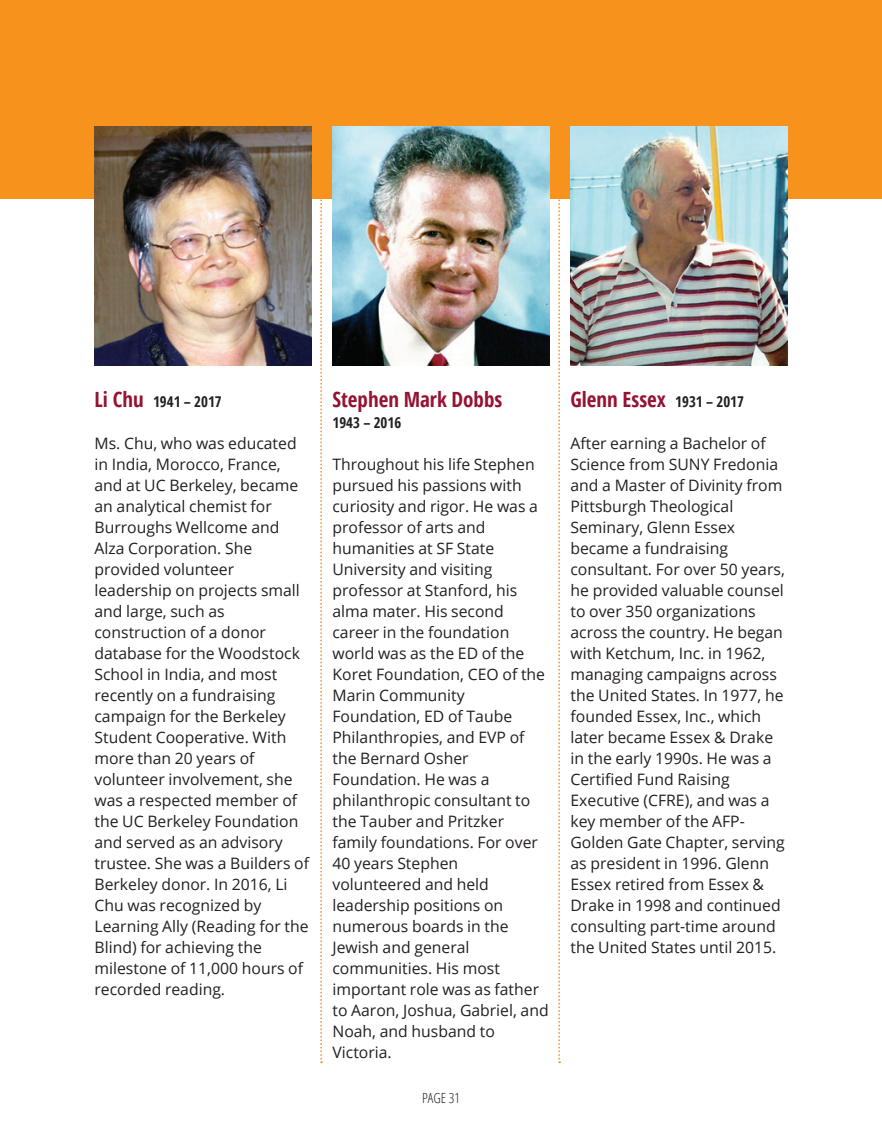
<style>
.page{position:relative;width:882px;height:1134px;background:#fff}
.page>*{position:absolute;margin:0;border:0;box-sizing:border-box;transform-origin:0 0}
.t1{font:700 condensed 21px "Open Sans";color:#951233}
.t2{font:15.75px/21px "Open Sans";color:#231f20}
.t3{font:700 condensed 14.88px "Open Sans";color:#231f20}
.t4{font:300 condensed 14px "Open Sans";color:#231f20}
.s1{font-size:21px;color:#951233}
.s2{font-size:14.88px;color:#231f20}
</style>
<div class="page">
<div style="left:0;top:0;width:882px;height:199px;background:#f7931d"></div>
<img style="left:94px;top:126px;width:218px;height:239px">
<img style="left:332px;top:126px;width:218px;height:239px">
<img style="left:570px;top:126px;width:218px;height:239px">
<svg style="left:320px;top:199px;width:2px;height:864px"></svg>
<svg style="left:558px;top:199px;width:2px;height:864px"></svg>
<p class="t3" style="left:94px;top:391px;width:129px"><span class="s1">Li Chu</span> 1941 – 2017</p>
<p class="t2" style="left:94px;top:432px;width:216px">Ms. Chu, who was educated in India, Morocco, France, and at UC Berkeley, became an analytical chemist for<br>Burroughs Wellcome and<br>Alza Corporation. She provided volunteer leadership on projects small and large, such as construction of a donor database for the Woodstock<br>School in India, and most recently on a fundraising campaign for the Berkeley<br>Student Cooperative. With more than 20 years of volunteer involvement, she was a respected member of the UC Berkeley Foundation and served as an advisory trustee. She was a Builders of<br>Berkeley donor. In 2016, Li<br>Chu was recognized by<br>Learning Ally (Reading for the<br>Blind) for achieving the milestone of 11,000 hours of recorded reading.</p>
<h1 class="t1" style="left:332px;top:385px;width:171px">Stephen Mark Dobbs</h1>
<p class="t3" style="left:332px;top:412px;width:70px">1943 – 2016</p>
<p class="t2" style="left:332px;top:453px;width:218px">Throughout his life Stephen pursued his passions with curiosity and rigor. He was a professor of arts and humanities at SF State<br>University and visiting professor at Stanford, his alma mater. His second career in the foundation world was as the ED of the<br>Koret Foundation, CEO of the<br>Marin Community<br>Foundation, ED of Taube<br>Philanthropies, and EVP of the Bernard Osher<br>Foundation. He was a philanthropic consultant to the Tauber and Pritzker family foundations. For over<br>40 years Stephen volunteered and held leadership positions on numerous boards in the<br>Jewish and general communities. His most important role was as father to Aaron, Joshua, Gabriel, and<br>Noah, and husband to<br>Victoria.</p>
<p class="t4" style="left:422px;top:1089px;width:39px">PAGE 31</p>
<h1 class="t1" style="left:570px;top:385px;width:175px">Glenn Essex <span class="s2">1931 – 2017</span></h1>
<p class="t2" style="left:570px;top:432px;width:216px">After earning a Bachelor of<br>Science from SUNY Fredonia and a Master of Divinity from<br>Pittsburgh Theological<br>Seminary, Glenn Essex became a fundraising consultant. For over 50 years, he provided valuable counsel to over 350 organizations across the country. He began with Ketchum, Inc. in 1962, managing campaigns across the United States. In 1977, he founded Essex, Inc., which later became Essex &amp; Drake in the early 1990s. He was a<br>Certified Fund Raising<br>Executive (CFRE), and was a key member of the AFP-<br>Golden Gate Chapter, serving as president in 1996. Glenn<br>Essex retired from Essex &amp;<br>Drake in 1998 and continued consulting part-time around the United States until 2015.</p>
</div>
